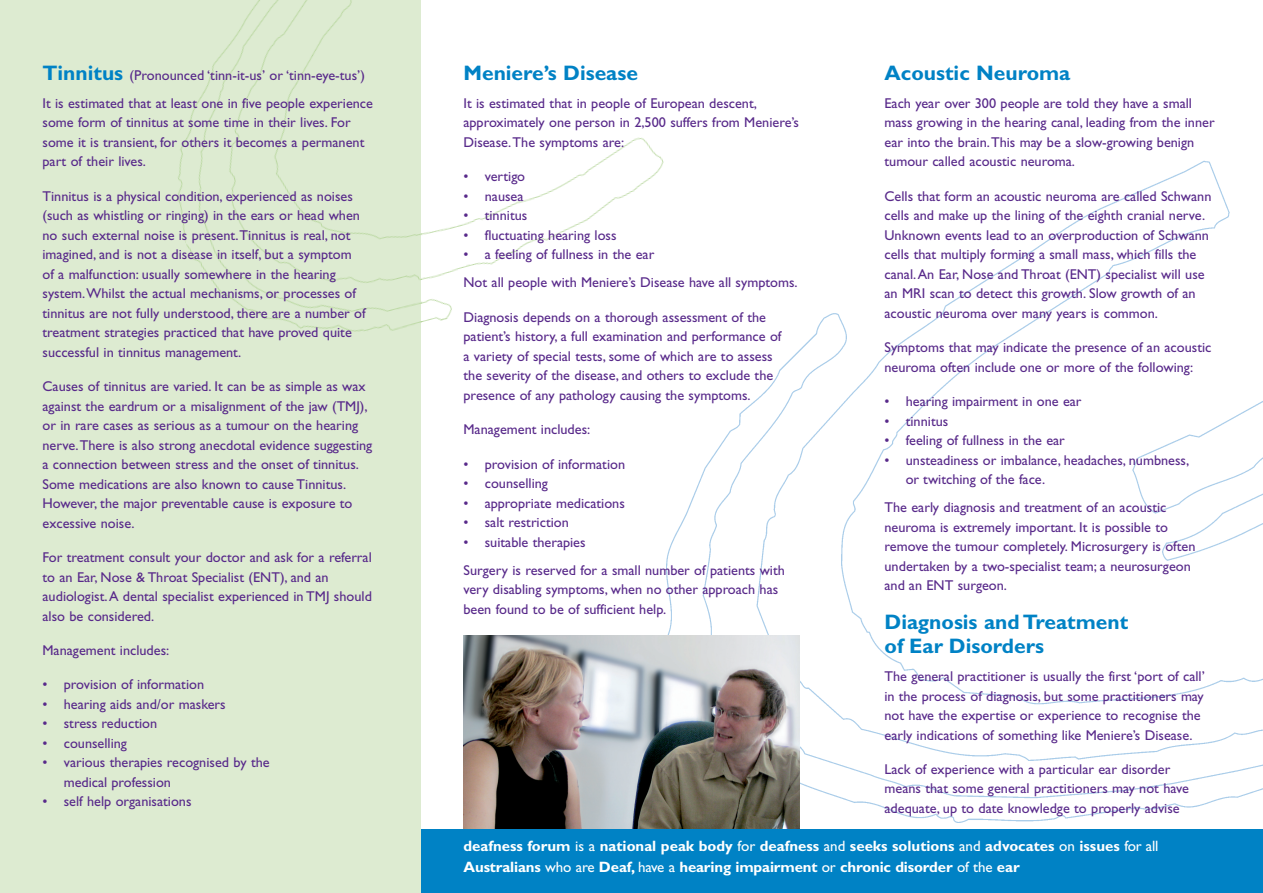
<style>
.page{position:relative;width:1263px;height:893px;background:#fff}
.page>*{position:absolute;margin:0;border:0;box-sizing:border-box;transform-origin:0 0}
.t1{font:700 21px/24px "Gill Sans";color:#0082c5}
.t2{font:700 15px/21px "Gill Sans";color:#fff}
.t3{font:14.25px/19.5px "Gill Sans";color:#58298a}
.s1{font-weight:700;font-size:21px;color:#0082c5}
.s2{font-weight:400}
</style>
<div class="page">
<img style="left:666px;top:160px;width:597px;height:662px">
<img style="left:463px;top:635px;width:336px;height:195px">
<img style="left:421px;top:137px;width:378px;height:193px">
<div style="left:421px;top:830px;width:842px;height:63px;background:#0082c5"></div>
<div style="left:0;top:0;width:421px;height:893px;background:#ddebd1"></div>
<img style="left:177px;top:0;width:244px;height:332px">
<p class="t3" style="left:43px;top:61px;width:332px;line-height:28px"><span class="s1">Tinnitus</span> (Pronounced ‘tinn-it-us’ or ‘tinn-eye-tus’)<br>It is estimated that at least one in five people experience</p>
<p class="t3" style="left:43px;top:113px;width:323px">some form of tinnitus at some time in their lives. For some it is transient, for others it becomes a permanent part of their lives.</p>
<p class="t3" style="left:43px;top:186px;width:325px">Tinnitus is a physical condition, experienced as noises (such as whistling or ringing) in the ears or head when no such external noise is present. Tinnitus is real, not imagined, and is not a disease in itself, but a symptom of a malfunction: usually somewhere in the hearing system. Whilst the actual mechanisms, or processes of tinnitus are not fully understood, there are a number of treatment strategies practiced that have proved quite successful in tinnitus management.</p>
<p class="t3" style="left:43px;top:377px;width:331px">Causes of tinnitus are varied. It can be as simple as wax against the eardrum or a misalignment of the jaw (TMJ), or in rare cases as serious as a tumour on the hearing nerve. There is also strong anecdotal evidence suggesting a connection between stress and the onset of tinnitus.<br>Some medications are also known to cause Tinnitus.<br>However, the major preventable cause is exposure to excessive noise.</p>
<p class="t3" style="left:43px;top:547px;width:331px">For treatment consult your doctor and ask for a referral to an Ear, Nose &amp; Throat Specialist (ENT), and an audiologist. A dental specialist experienced in TMJ should also be considered.</p>
<p class="t3" style="left:43px;top:640px;width:128px">Management includes:</p>
<p class="t3" style="left:43px;top:675px;width:163px">• provision of information</p>
<p class="t3" style="left:43px;top:694px;width:185px">• hearing aids and/or maskers</p>
<p class="t3" style="left:43px;top:714px;width:116px">• stress reduction</p>
<p class="t3" style="left:43px;top:733px;width:86px">• counselling</p>
<p class="t3" style="left:64px;top:753px;width:207px;text-indent:-21px">• various therapies recognised by the medical profession</p>
<p class="t3" style="left:43px;top:792px;width:151px">• self help organisations</p>
<h1 class="t1" style="left:463px;top:61px;width:176px">Meniere’s Disease</h1>
<p class="t3" style="left:463px;top:93px;width:337px">It is estimated that in people of European descent, approximately one person in 2,500 suffers from Meniere’s<br>Disease. The symptoms are:</p>
<p class="t3" style="left:463px;top:167px;width:63px">• vertigo</p>
<p class="t3" style="left:463px;top:186px;width:61px">• nausea</p>
<p class="t3" style="left:463px;top:206px;width:65px">• tinnitus</p>
<p class="t3" style="left:463px;top:225px;width:155px">• fluctuating hearing loss</p>
<p class="t3" style="left:463px;top:240px;width:336px;line-height:28px">• a feeling of fullness in the ear<br>Not all people with Meniere’s Disease have all symptoms.</p>
<p class="t3" style="left:463px;top:307px;width:319px">Diagnosis depends on a thorough assessment of the patient’s history, a full examination and performance of a variety of special tests, some of which are to assess the severity of the disease, and others to exclude the presence of any pathology causing the symptoms.</p>
<p class="t3" style="left:463px;top:420px;width:128px">Management includes:</p>
<p class="t3" style="left:463px;top:454px;width:163px">• provision of information</p>
<p class="t3" style="left:463px;top:473px;width:86px">• counselling</p>
<p class="t3" style="left:463px;top:493px;width:163px">• appropriate medications</p>
<p class="t3" style="left:463px;top:512px;width:107px">• salt restriction</p>
<p class="t3" style="left:463px;top:528px;width:323px;line-height:28px">• suitable therapies<br>Surgery is reserved for a small number of patients with</p>
<p class="t3" style="left:463px;top:579px;width:316px">very disabling symptoms, when no other approach has been found to be of sufficient help.</p>
<h1 class="t1" style="left:884px;top:61px;width:187px">Acoustic Neuroma</h1>
<p class="t3" style="left:884px;top:93px;width:332px">Each year over 300 people are told they have a small mass growing in the hearing canal, leading from the inner ear into the brain. This may be a slow-growing benign tumour called acoustic neuroma.</p>
<p class="t3" style="left:884px;top:186px;width:328px">Cells that form an acoustic neuroma are called Schwann cells and make up the lining of the eighth cranial nerve.<br>Unknown events lead to an overproduction of Schwann cells that multiply forming a small mass, which fills the canal. An Ear, Nose and Throat (ENT) specialist will use an MRI scan to detect this growth. Slow growth of an acoustic neuroma over many years is common.</p>
<p class="t3" style="left:884px;top:338px;width:328px">Symptoms that may indicate the presence of an acoustic neuroma often include one or more of the following:</p>
<p class="t3" style="left:884px;top:392px;width:199px">• hearing impairment in one ear</p>
<p class="t3" style="left:884px;top:411px;width:65px">• tinnitus</p>
<p class="t3" style="left:884px;top:430px;width:182px">• feeling of fullness in the ear</p>
<p class="t3" style="left:906px;top:450px;width:285px;text-indent:-21px">• unsteadiness or imbalance, headaches, numbness, or twitching of the face.</p>
<p class="t3" style="left:884px;top:498px;width:312px">The early diagnosis and treatment of an acoustic neuroma is extremely important. It is possible to remove the tumour completely. Microsurgery is often undertaken by a two-specialist team; a neurosurgeon and an ENT surgeon.</p>
<h1 class="t1" style="left:884px;top:610px;width:245px">Diagnosis and Treatment of Ear Disorders</h1>
<p class="t3" style="left:884px;top:666px;width:322px">The general practitioner is usually the first ‘port of call’ in the process of diagnosis, but some practitioners may not have the expertise or experience to recognise the early indications of something like Meniere’s Disease.</p>
<p class="t3" style="left:884px;top:759px;width:306px">Lack of experience with a particular ear disorder means that some general practitioners may not have adequate, up to date knowledge to properly advise</p>
<p class="t2" style="left:463px;top:836px;width:696px">deafness forum <span class="s2">is a</span> national peak body <span class="s2">for</span> deafness <span class="s2">and</span> seeks solutions <span class="s2">and</span> advocates <span class="s2">on</span> issues <span class="s2">for all<br></span>Australians <span class="s2">who are</span> Deaf, <span class="s2">have a</span> hearing impairment <span class="s2">or</span> chronic disorder <span class="s2">of the</span> ear</p>
</div>
